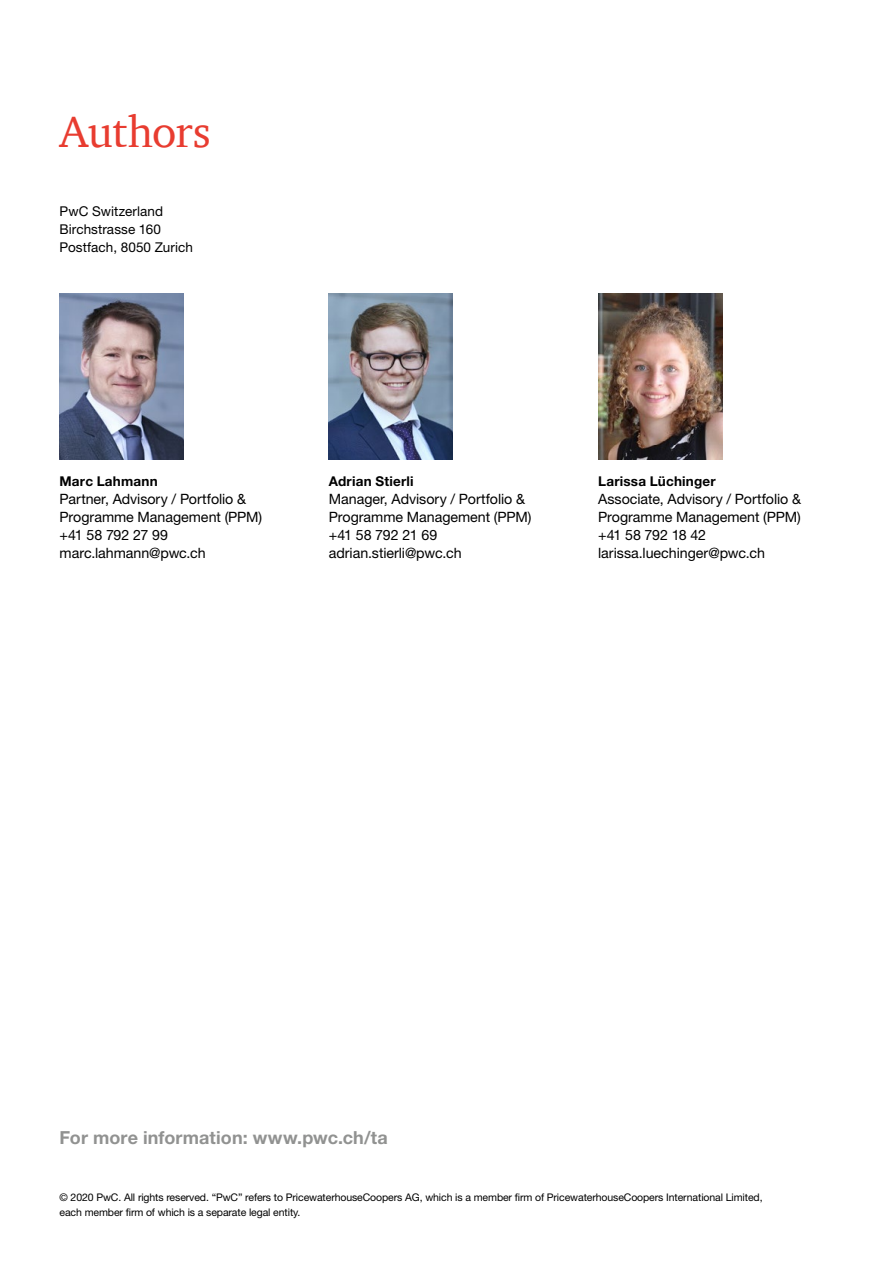
<style>
.page{position:relative;width:893px;height:1263px;background:#fff}
.page>*{position:absolute;margin:0;border:0;box-sizing:border-box;transform-origin:0 0}
.t1{font:45px "ITC Charter Com";letter-spacing:-.02em;color:#e83c30}
.t2{font:700 18px "Helvetica Neue LT Std";letter-spacing:.005em;color:#919291}
.t3{font:14.25px/18px "Helvetica Neue LT Std";letter-spacing:-.005em;color:#000}
.t4{font:13.5px/18px "Helvetica Neue LT Std";letter-spacing:.005em;color:#000}
.t5{font:700 13.5px "Helvetica Neue LT Std";letter-spacing:.015em;color:#000}
.t6{font:10.5px/14.2px "Helvetica Neue LT Std";letter-spacing:-.01em;color:#000}
</style>
<div class="page">
<img style="left:60px;top:293px;width:124px;height:166px">
<img style="left:329px;top:293px;width:124px;height:166px">
<img style="left:598px;top:293px;width:124px;height:166px">
<h1 class="t1" style="left:60px;top:104px;width:153px">Authors</h1>
<p class="t4" style="left:60px;top:202px;width:135px">PwC Switzerland<br>Birchstrasse 160<br>Postfach, 8050 Zurich</p>
<p class="t5" style="left:60px;top:473px;width:100px">Marc Lahmann</p>
<p class="t3" style="left:60px;top:490px;width:204px">Partner, Advisory / Portfolio &amp;<br>Programme Management (PPM) +41 58 792 27 99 marc.lahmann@pwc.ch</p>
<p class="t5" style="left:329px;top:473px;width:86px">Adrian Stierli</p>
<p class="t3" style="left:329px;top:490px;width:204px">Manager, Advisory / Portfolio &amp;<br>Programme Management (PPM) +41 58 792 21 69 adrian.stierli@pwc.ch</p>
<p class="t5" style="left:598px;top:473px;width:119px">Larissa Lüchinger</p>
<p class="t3" style="left:598px;top:490px;width:204px">Associate, Advisory / Portfolio &amp;<br>Programme Management (PPM) +41 58 792 18 42 larissa.luechinger@pwc.ch</p>
<p class="t2" style="left:60px;top:1126px;width:330px">For more information: www.pwc.ch/ta</p>
<p class="t6" style="left:60px;top:1190px;width:705px">© 2020 PwC. All rights reserved. “PwC” refers to PricewaterhouseCoopers AG, which is a member firm of PricewaterhouseCoopers International Limited, each member firm of which is a separate legal entity.</p>
</div>
